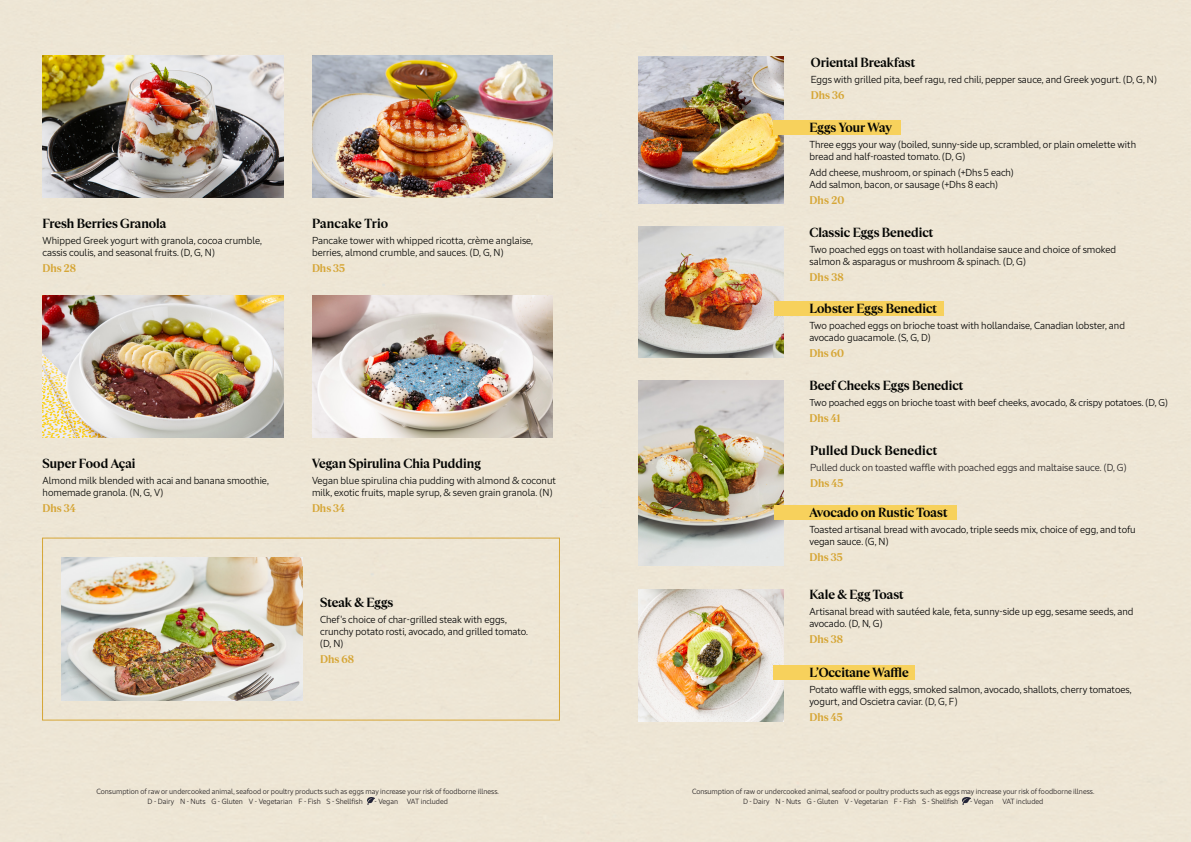
<style>
.page{position:relative;width:1191px;height:842px;background:#eee6d5}
.page>*{position:absolute;margin:0;border:0;box-sizing:border-box;transform-origin:0 0}
.Name_of_Dish{font:700 13px "L Occitane Serif PC";color:#040503}
.Name_of_Dish-2{font:700 11px "L Occitane Serif PC";color:#d6a636}
.Name_of_Dish-3{font:10px/12px "L Occitane Sans PC";color:#000}
.Name_of_Dish-4{font:10px/12px "L Occitane Sans PC";color:#040503}
.Name_of_Dish-5{font:10px "L Occitane Sans PC";color:#231f20}
.Name_of_Dish-6{font:9.8px "L Occitane Sans PC";color:#000}
.Description{font:7.4px "L Occitane Sans PC";color:#231f20}
</style>
<div class="page">
<svg style="left:367px;top:797px;width:8px;height:8px"></svg>
<svg style="left:962px;top:797px;width:8px;height:8px"></svg>
<img style="left:43px;top:56px;width:240px;height:142px">
<img style="left:43px;top:296px;width:240px;height:142px">
<img style="left:61px;top:558px;width:241px;height:142px">
<img style="left:312px;top:56px;width:241px;height:142px">
<img style="left:312px;top:296px;width:241px;height:142px">
<img style="left:638px;top:227px;width:145px;height:130px">
<img style="left:638px;top:589px;width:145px;height:132px">
<img style="left:638px;top:380px;width:145px;height:185px">
<div style="left:773px;top:665px;width:142px;height:15px;background:#f7d15c"></div>
<div style="left:773px;top:506px;width:183px;height:14px;background:#f7d15c"></div>
<div style="left:773px;top:302px;width:170px;height:14px;background:#f7d15c"></div>
<img style="left:638px;top:57px;width:145px;height:147px">
<div style="left:773px;top:121px;width:128px;height:14px;background:#f7d15c"></div>
<p class="Name_of_Dish" style="left:43px;top:215px;width:125px">Fresh Berries Granola</p>
<p class="Name_of_Dish-4" style="left:43px;top:234px;width:221px">Whipped Greek yogurt with granola, cocoa crumble, cassis coulis, and seasonal fruits. (D, G, N)</p>
<p class="Name_of_Dish-2" style="left:43px;top:261px;width:35px">Dhs 28</p>
<p class="Name_of_Dish" style="left:312px;top:215px;width:78px">Pancake Trio</p>
<p class="Name_of_Dish-4" style="left:312px;top:234px;width:223px">Pancake tower with whipped ricotta, crème anglaise, berries, almond crumble, and sauces. (D, G, N)</p>
<p class="Name_of_Dish-2" style="left:312px;top:261px;width:35px">Dhs 35</p>
<p class="Name_of_Dish" style="left:43px;top:455px;width:95px">Super Food Açai</p>
<p class="Name_of_Dish-4" style="left:43px;top:474px;width:228px">Almond milk blended with acai and banana smoothie, homemade granola. (N, G, V)</p>
<p class="Name_of_Dish-2" style="left:43px;top:501px;width:35px">Dhs 34</p>
<p class="Name_of_Dish" style="left:312px;top:455px;width:170px">Vegan Spirulina Chia Pudding</p>
<p class="Name_of_Dish-4" style="left:312px;top:474px;width:245px">Vegan blue spirulina chia pudding with almond &amp; coconut milk, exotic fruits, maple syrup, &amp; seven grain granola. (N)</p>
<p class="Name_of_Dish-2" style="left:312px;top:501px;width:35px">Dhs 34</p>
<p class="Name_of_Dish" style="left:320px;top:595px;width:75px">Steak &amp; Eggs</p>
<p class="Name_of_Dish-3" style="left:320px;top:614px;width:209px">Chef's choice of char-grilled steak with eggs, crunchy potato rosti, avocado, and grilled tomato. (D, N)</p>
<p class="Name_of_Dish-2" style="left:320px;top:653px;width:35px">Dhs 68</p>
<p class="Description" style="left:97px;top:787px;width:404px">Consumption of raw or undercooked animal, seafood or poultry products such as eggs may increase your risk of foodborne illness.</p>
<p class="Description" style="left:148px;top:797px;width:217px">D - Dairy N - Nuts G - Gluten V - Vegetarian F - Fish S - Shellfish</p>
<p class="Description" style="left:374px;top:797px;width:75px">- Vegan VAT included</p>
<p class="Name_of_Dish" style="left:811px;top:55px;width:106px">Oriental Breakfast</p>
<p class="Name_of_Dish-3" style="left:811px;top:74px;width:347px">Eggs with grilled pita, beef ragu, red chili, pepper sauce, and Greek yogurt. (D, G, N)</p>
<p class="Name_of_Dish-2" style="left:811px;top:89px;width:35px">Dhs 36</p>
<p class="Name_of_Dish" style="left:809px;top:119px;width:84px">Eggs Your Way</p>
<p class="Name_of_Dish-3" style="left:809px;top:138px;width:328px">Three eggs your way (boiled, sunny-side up, scrambled, or plain omelette with bread and half-roasted tomato. (D, G)</p>
<p class="Name_of_Dish-3" style="left:809px;top:166px;width:206px">Add cheese, mushroom, or spinach (+Dhs 5 each)<br>Add salmon, bacon, or sausage (+Dhs 8 each)</p>
<p class="Name_of_Dish-2" style="left:809px;top:193px;width:36px">Dhs 20</p>
<p class="Name_of_Dish" style="left:809px;top:224px;width:125px">Classic Eggs Benedict</p>
<p class="Name_of_Dish-3" style="left:809px;top:243px;width:308px">Two poached eggs on toast with hollandaise sauce and choice of smoked salmon &amp; asparagus or mushroom &amp; spinach. (D, G)</p>
<p class="Name_of_Dish-2" style="left:809px;top:270px;width:36px">Dhs 38</p>
<p class="Name_of_Dish" style="left:809px;top:301px;width:129px">Lobster Eggs Benedict</p>
<p class="Name_of_Dish-3" style="left:809px;top:320px;width:317px">Two poached eggs on brioche toast with hollandaise, Canadian lobster, and avocado guacamole. (S, G, D)</p>
<p class="Name_of_Dish-2" style="left:809px;top:347px;width:36px">Dhs 60</p>
<p class="Name_of_Dish" style="left:809px;top:378px;width:155px">Beef Cheeks Eggs Benedict</p>
<p class="Name_of_Dish-6" style="left:809px;top:397px;width:360px">Two poached eggs on brioche toast with beef cheeks, avocado, &amp; crispy potatoes. (D, G)</p>
<p class="Name_of_Dish-2" style="left:809px;top:412px;width:33px">Dhs 41</p>
<p class="Name_of_Dish" style="left:810px;top:443px;width:128px">Pulled Duck Benedict</p>
<p class="Name_of_Dish-5" style="left:810px;top:462px;width:318px">Pulled duck on toasted waffle with poached eggs and maltaise sauce. (D, G)</p>
<p class="Name_of_Dish-2" style="left:810px;top:477px;width:35px">Dhs 45</p>
<p class="Name_of_Dish" style="left:809px;top:505px;width:139px">Avocado on Rustic Toast</p>
<p class="Name_of_Dish-3" style="left:809px;top:524px;width:328px">Toasted artisanal bread with avocado, triple seeds mix, choice of egg, and tofu vegan sauce. (G, N)</p>
<p class="Name_of_Dish-2" style="left:809px;top:551px;width:35px">Dhs 35</p>
<p class="Name_of_Dish" style="left:809px;top:587px;width:96px">Kale &amp; Egg Toast</p>
<p class="Name_of_Dish-3" style="left:809px;top:606px;width:326px">Artisanal bread with sautéed kale, feta, sunny-side up egg, sesame seeds, and avocado. (D, N, G)</p>
<p class="Name_of_Dish-2" style="left:809px;top:633px;width:35px">Dhs 38</p>
<p class="Name_of_Dish" style="left:809px;top:665px;width:101px">L’Occitane Waffle</p>
<p class="Name_of_Dish-3" style="left:809px;top:683px;width:324px">Potato waffle with eggs, smoked salmon, avocado, shallots, cherry tomatoes, yogurt, and Oscietra caviar. (D, G, F)</p>
<p class="Name_of_Dish-2" style="left:809px;top:710px;width:35px">Dhs 45</p>
<p class="Description" style="left:692px;top:787px;width:404px">Consumption of raw or undercooked animal, seafood or poultry products such as eggs may increase your risk of foodborne illness.</p>
<p class="Description" style="left:743px;top:797px;width:217px">D - Dairy N - Nuts G - Gluten V - Vegetarian F - Fish S - Shellfish</p>
<p class="Description" style="left:970px;top:797px;width:75px">- Vegan VAT included</p>
</div>
